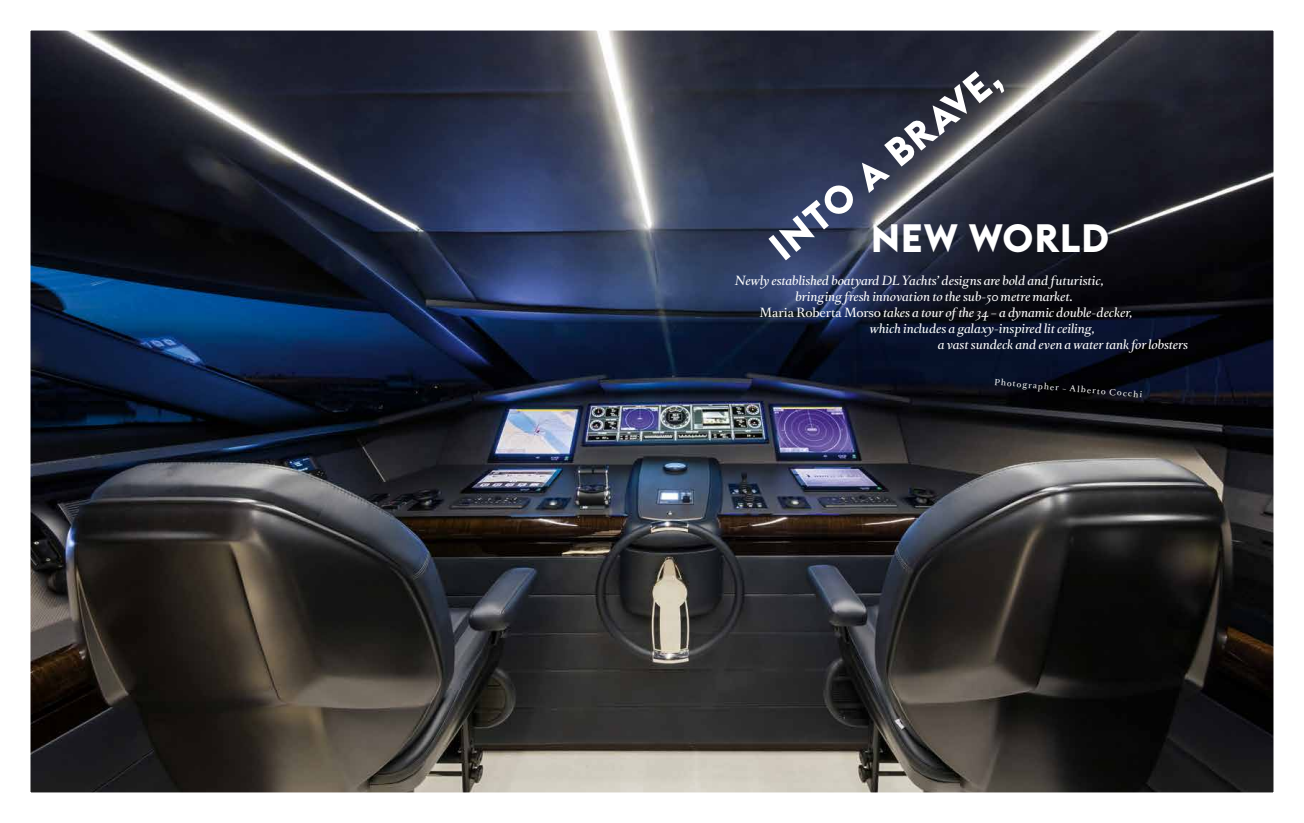
<style>
.page{position:relative;width:1304px;height:823px;background:#fff}
.page>*{position:absolute;margin:0;border:0;box-sizing:border-box;transform-origin:0 0}
.t1{font:700 39px "Euclid Flex";letter-spacing:.03em;color:#fff}
.t2{font:italic 12px "Romain BP Text";letter-spacing:-.01em;color:#fff}
.t3{font:8px "Romain BP Text";color:#fff}
.s1{font-style:normal}
</style>
<div class="page">
<img style="left:30px;top:30px;width:1244px;height:763px">
<h1 class="t1" style="left:761px;top:234px;width:285px;rotate:-39deg">INTO A BRAVE,</h1>
<h1 class="t1" style="left:871px;top:216px;width:240px">NEW WORLD</h1>
<p class="t2" style="left:735px;top:270px;width:370px">Newly established boatyard DL Yachts’ designs are bold and futuristic,</p>
<p class="t2" style="left:795px;top:286px;width:278px">bringing fresh innovation to the sub-50 metre market.</p>
<p class="t2" style="left:759px;top:302px;width:374px"><span class="s1">Maria Roberta Morso</span> takes a tour of the 34 – a dynamic double-decker,</p>
<p class="t2" style="left:870px;top:318px;width:226px">which includes a galaxy-inspired lit ceiling,</p>
<p class="t2" style="left:938px;top:334px;width:252px">a vast sundeck and even a water tank for lobsters</p>
<p class="t3" style="left:995px;top:374px;width:150px;rotate:5deg">Photographer – Alberto Cocchi</p>
</div>
